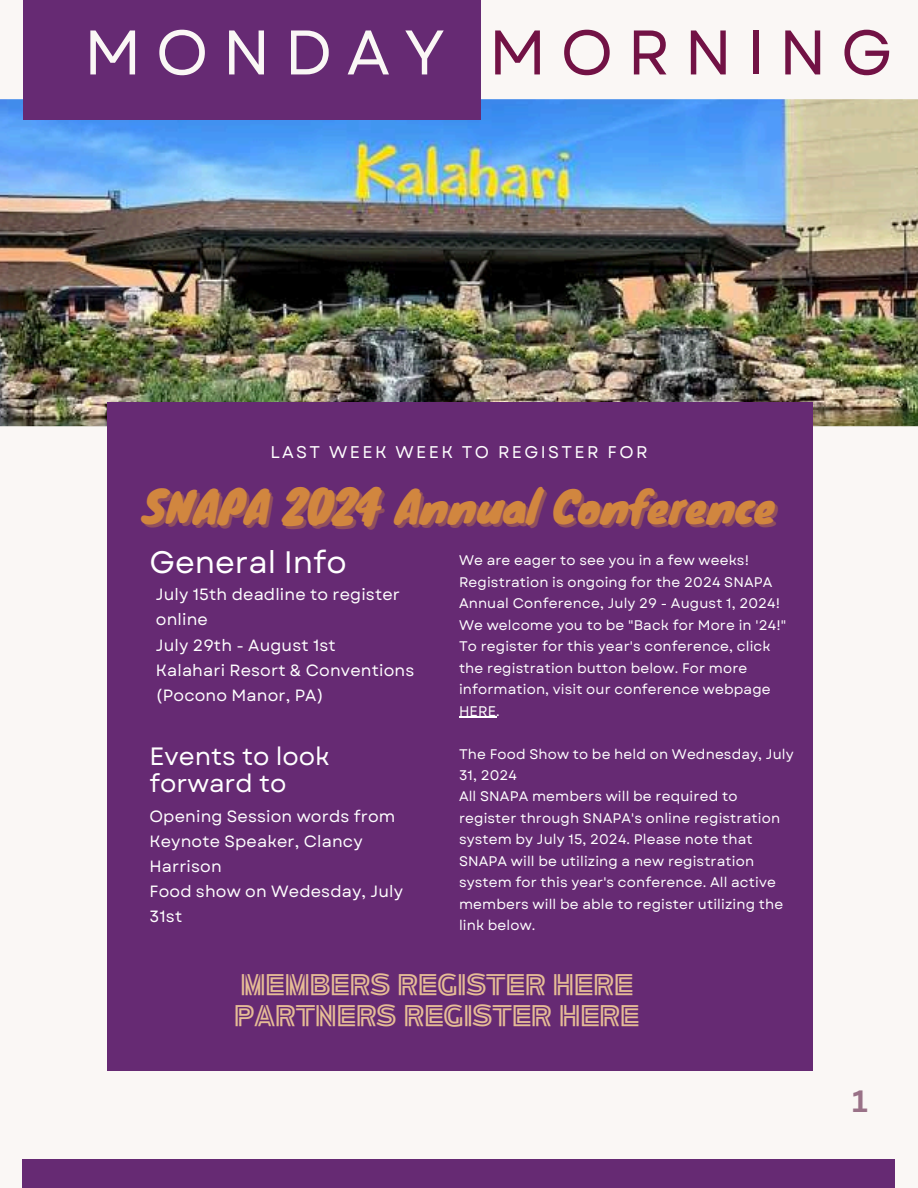
<style>
.page{position:relative;width:918px;height:1188px;background:#faf7f5}
.page>*{position:absolute;margin:0;border:0;box-sizing:border-box;transform-origin:0 0}
.t1{font:62.85px "Garet";letter-spacing:.225em;color:#721245}
.t2{font:43.5px "Knewave";color:#d1863f}
.t3{font:31.05px "Garet";color:#fff}
.t4{font:700 30px "Canva Sans";color:#997187}
.t5{font:26.25px "Ambiguity Normate Inline";color:#e6bc96}
.t6{font:25.05px/27px "Garet";color:#fff}
.t7{font:16.95px "Garet";letter-spacing:.14em;color:#fff}
.t8{font:16.35px/25.2px "Garet";letter-spacing:.01em;color:#fff}
.t9{font:13.95px/21.5px "Garet";letter-spacing:.01em;color:#fff}
.s1{color:#faf7f5}
</style>
<div class="page">
<img style="left:0;top:99px;width:918px;height:327px">
<div style="left:23px;top:0;width:458px;height:120px;background:#662a73"></div>
<div style="left:23px;top:1159px;width:872px;height:29px;background:#662a73"></div>
<div style="left:107px;top:402px;width:705px;height:669px;background:#662a73"></div>
<hr style="left:459px;top:716px;width:37px;height:2px;background:#fff">
<h1 class="t1" style="left:84px;top:7px;width:810px"><span class="s1">MONDAY</span> MORNING</h1>
<h6 class="t7" style="left:270px;top:440px;width:379px">LAST WEEK WEEK TO REGISTER FOR</h6>
<p class="t2" style="left:142px;top:471px;width:635px">SNAPA 2024 Annual Conference</p>
<h3 class="t3" style="left:149px;top:539px;width:199px">General Info</h3>
<p class="t9" style="left:459px;top:550px;width:329px">We are eager to see you in a few weeks!<br>Registration is ongoing for the 2024 SNAPA Annual Conference, July 29 - August 1, 2024!<br>We welcome you to be "Back for More in '24!"</p>
<p class="t9" style="left:459px;top:636px;width:313px">To register for this year's conference, click the registration button below. For more information, visit our conference webpage HERE.</p>
<p class="t9" style="left:459px;top:743px;width:336px">The Food Show to be held on Wednesday, July<br>31, 2024</p>
<h5 class="t9" style="left:459px;top:786px;width:326px">All SNAPA members will be required to register through SNAPA's online registration system by July 15, 2024. Please note that SNAPA will be utilizing a new registration system for this year's conference. All active members will be able to register utilizing the link below.</h5>
<p class="t8" style="left:156px;top:582px;width:246px">July 15th deadline to register online</p>
<p class="t8" style="left:156px;top:632px;width:181px">July 29th - August 1st</p>
<p class="t8" style="left:156px;top:658px;width:260px">Kalahari Resort &amp; Conventions (Pocono Manor, PA)</p>
<h4 class="t6" style="left:149px;top:743px;width:182px">Events to look forward to</h4>
<h4 class="t8" style="left:149px;top:803px;width:247px">Opening Session words from<br>Keynote Speaker, Clancy<br>Harrison</h4>
<h2 class="t8" style="left:149px;top:879px;width:255px">Food show on Wedesday, July<br>31st</h2>
<p class="t5" style="left:240px;top:962px;width:392px">MEMBERS REGISTER HERE</p>
<p class="t5" style="left:234px;top:993px;width:404px">PARTNERS REGISTER HERE</p>
<p class="t4" style="left:852px;top:1080px;width:17px">1</p>
</div>
